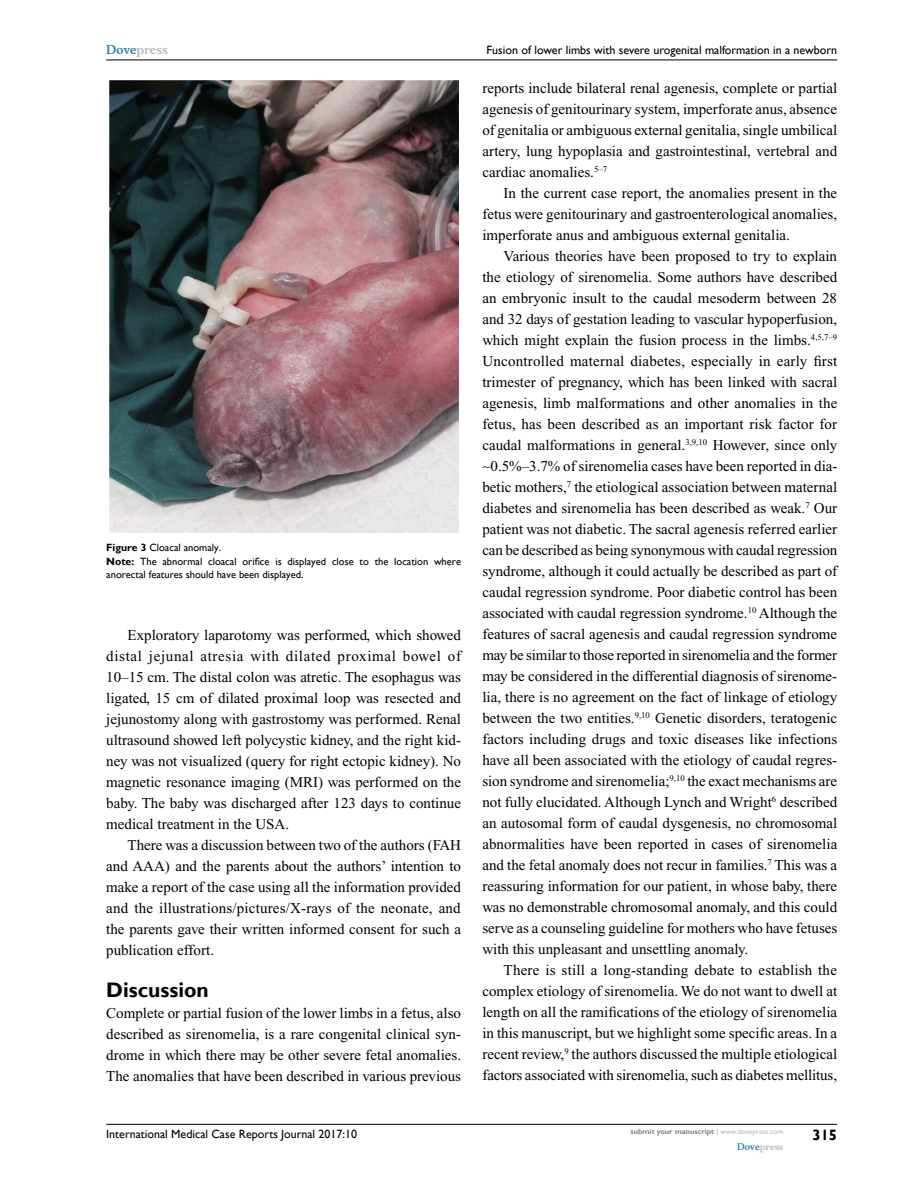
<style>
.page{position:relative;width:918px;height:1188px;background:#fff}
.page>*{position:absolute;margin:0;border:0;box-sizing:border-box;transform-origin:0 0}
.t1{font:700 21px "Gill Sans";color:#000}
.t2{font:15px/21px "Times New Roman";color:#000;text-align:justify}
.t3{font:700 15px "Gill Sans";color:#000}
.t4{font:12px "Gill Sans";color:#000}
.t5{font:700 12px "Musee";color:#b8babc}
.t6{font:10.5px/13.5px "Gill Sans";color:#000}
.t7{font:700 9px "Musee";color:#b8babc}
.t8{font:700 7.5px "Gill Sans";color:#808285}
.s1{color:#3785ad}
.s2{font-weight:700}
.s3{font-weight:400;color:#b8babc}
</style>
<div class="page">
<hr style="left:106px;top:1124px;width:731px;height:1px;background:#000">
<hr style="left:106px;top:60px;width:731px;height:1px;background:#000">
<img style="left:109px;top:81px;width:349px;height:452px">
<p class="t5" style="left:106px;top:43px;width:63px"><span class="s1">Dove</span>press</p>
<p class="t6" style="left:106px;top:541px;width:356px"><span class="s2">Figure 3</span> Cloacal anomaly.<br><span class="s2">Note:</span> The abnormal cloacal orifice is displayed close to the location where anorectal features should have been displayed.</p>
<p class="t2" style="left:106px;top:624px;width:356px;text-indent:21px">Exploratory laparotomy was performed, which showed distal jejunal atresia with dilated proximal bowel of 10–15 cm. The distal colon was atretic. The esophagus was ligated, 15 cm of dilated proximal loop was resected and jejunostomy along with gastrostomy was performed. Renal ultrasound showed left polycystic kidney, and the right kid&shy;ney was not visualized (query for right ectopic kidney). No magnetic resonance imaging (MRI) was performed on the baby. The baby was discharged after 123 days to continue medical treatment in the USA.</p>
<p class="t2" style="left:106px;top:834px;width:356px;text-indent:21px">There was a discussion between two of the authors (FAH and AAA) and the parents about the authors’ intention to make a report of the case using all the information provided and the illustrations/pictures/X-rays of the neonate, and the parents gave their written informed consent for such a publication effort.</p>
<h1 class="t1" style="left:106px;top:977px;width:104px">Discussion</h1>
<p class="t2" style="left:106px;top:1002px;width:356px">Complete or partial fusion of the lower limbs in a fetus, also described as sirenomelia, is a rare congenital clinical syn&shy;drome in which there may be other severe fetal anomalies.<br>The anomalies that have been described in various previous</p>
<p class="t4" style="left:487px;top:43px;width:352px">Fusion of lower limbs with severe urogenital malformation in a newborn</p>
<p class="t2" style="left:482px;top:77px;width:356px">reports include bilateral renal agenesis, complete or partial agenesis of genitourinary system, imperforate anus, absence of genitalia or ambiguous external genitalia, single umbilical artery, lung hypoplasia and gastrointestinal, vertebral and cardiac anomalies.<sup>5–7</sup></p>
<p class="t2" style="left:482px;top:182px;width:356px;text-indent:21px">In the current case report, the anomalies present in the fetus were genitourinary and gastroenterological anomalies, imperforate anus and ambiguous external genitalia.</p>
<p class="t2" style="left:504px;top:245px;width:335px">Various theories have been proposed to try to explain</p>
<p class="t2" style="left:482px;top:266px;width:356px">the etiology of sirenomelia. Some authors have described</p>
<p class="t2" style="left:482px;top:287px;width:356px">an embryonic insult to the caudal mesoderm between 28</p>
<p class="t2" style="left:482px;top:308px;width:356px">and 32 days of gestation leading to vascular hypoperfusion,</p>
<p class="t2" style="left:482px;top:329px;width:356px">which might explain the fusion process in the limbs.<sup>4,5,7–9</sup></p>
<p class="t2" style="left:482px;top:350px;width:356px">Uncontrolled maternal diabetes, especially in early first</p>
<p class="t2" style="left:482px;top:371px;width:356px">trimester of pregnancy, which has been linked with sacral</p>
<p class="t2" style="left:482px;top:392px;width:356px">agenesis, limb malformations and other anomalies in the</p>
<p class="t2" style="left:482px;top:413px;width:356px">fetus, has been described as an important risk factor for</p>
<p class="t2" style="left:482px;top:434px;width:356px">caudal malformations in general.<sup>3,9,10</sup> However, since only</p>
<p class="t2" style="left:491px;top:455px;width:348px">0.5%–3.7% of sirenomelia cases have been reported in dia-</p>
<p class="t2" style="left:482px;top:476px;width:356px">betic mothers,<sup>7</sup> the etiological association between maternal</p>
<p class="t2" style="left:482px;top:497px;width:356px">diabetes and sirenomelia has been described as weak.<sup>7</sup> Our</p>
<p class="t2" style="left:482px;top:518px;width:356px">patient was not diabetic. The sacral agenesis referred earlier</p>
<p class="t2" style="left:482px;top:539px;width:357px">can be described as being synonymous with caudal regression</p>
<p class="t2" style="left:482px;top:560px;width:356px">syndrome, although it could actually be described as part of</p>
<p class="t2" style="left:482px;top:581px;width:356px">caudal regression syndrome. Poor diabetic control has been</p>
<p class="t2" style="left:482px;top:602px;width:356px">associated with caudal regression syndrome.<sup>10</sup> Although the</p>
<p class="t2" style="left:482px;top:623px;width:356px">features of sacral agenesis and caudal regression syndrome</p>
<p class="t2" style="left:482px;top:644px;width:356px">may be similar to those reported in sirenomelia and the former</p>
<p class="t2" style="left:482px;top:665px;width:356px">may be considered in the differential diagnosis of sirenome-</p>
<p class="t2" style="left:482px;top:686px;width:356px">lia, there is no agreement on the fact of linkage of etiology</p>
<p class="t2" style="left:482px;top:707px;width:356px">between the two entities.<sup>9,10</sup> Genetic disorders, teratogenic</p>
<p class="t2" style="left:482px;top:728px;width:356px">factors including drugs and toxic diseases like infections</p>
<p class="t2" style="left:482px;top:749px;width:356px">have all been associated with the etiology of caudal regres-</p>
<p class="t2" style="left:482px;top:770px;width:356px">sion syndrome and sirenomelia;<sup>9,10</sup> the exact mechanisms are</p>
<p class="t2" style="left:482px;top:791px;width:356px">not fully elucidated. Although Lynch and Wright<sup>6</sup> described</p>
<p class="t2" style="left:482px;top:812px;width:356px">an autosomal form of caudal dysgenesis, no chromosomal</p>
<p class="t2" style="left:482px;top:833px;width:356px">abnormalities have been reported in cases of sirenomelia</p>
<p class="t2" style="left:482px;top:854px;width:356px">and the fetal anomaly does not recur in families.<sup>7</sup> This was a</p>
<p class="t2" style="left:482px;top:875px;width:356px">reassuring information for our patient, in whose baby, there</p>
<p class="t2" style="left:482px;top:896px;width:356px">was no demonstrable chromosomal anomaly, and this could</p>
<p class="t2" style="left:482px;top:917px;width:356px">serve as a counseling guideline for mothers who have fetuses</p>
<p class="t2" style="left:482px;top:938px;width:267px">with this unpleasant and unsettling anomaly.</p>
<p class="t2" style="left:504px;top:959px;width:335px">There is still a long-standing debate to establish the</p>
<p class="t2" style="left:482px;top:980px;width:356px">complex etiology of sirenomelia. We do not want to dwell at</p>
<p class="t2" style="left:482px;top:1001px;width:356px">length on all the ramifications of the etiology of sirenomelia</p>
<p class="t2" style="left:482px;top:1022px;width:356px">in this manuscript, but we highlight some specific areas. In a</p>
<p class="t2" style="left:482px;top:1043px;width:356px">recent review,<sup>9</sup> the authors discussed the multiple etiological</p>
<p class="t2" style="left:482px;top:1064px;width:356px">factors associated with sirenomelia, such as diabetes mellitus,</p>
<p class="t4" style="left:106px;top:1127px;width:252px">International Medical Case Reports Journal 2017:10</p>
<p class="t8" style="left:631px;top:1127px;width:154px">submit your manuscript <span class="s3">| www.dovepress.com</span></p>
<p class="t7" style="left:737px;top:1141px;width:48px"><span class="s1">Dove</span>press</p>
<p class="t3" style="left:812px;top:1126px;width:26px">315</p>
</div>
